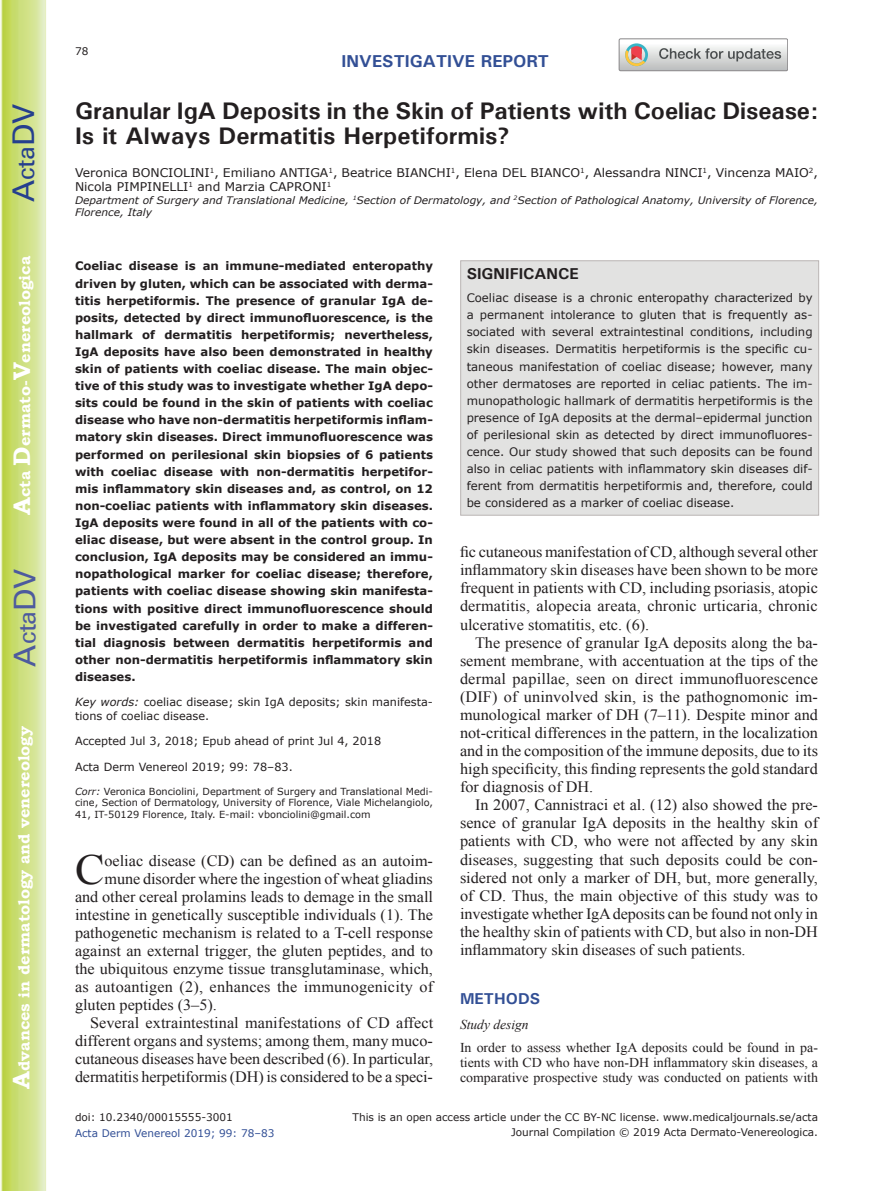
<style>
.page{position:relative;width:893px;height:1191px;background:#fff}
.page>*{position:absolute;margin:0;border:0;box-sizing:border-box;transform-origin:0 0}
.t1{font:42.9px "Times New Roman";color:#231f20}
.t2{font:30px "Univers";color:#4d5a9e}
.t3{font:30px "Univers";color:#253f8e}
.t4{font:700 24px/25.5px "Univers";color:#231f20}
.t5{font:700 17.25px "Univers";color:#324f95}
.t6{font:15.75px/18px "Times New Roman";color:#231f20;text-align:justify}
.t7{font:700 15.75px "Bookman Old Style";color:#fff}
.t8{font:700 15.75px "Univers";color:#231f20}
.t9{font:700 15.75px "Univers";color:#324f95}
.t10{font:13.5px/15px "Times New Roman";color:#231f20;text-align:justify}
.t11{font:italic 13.5px "Times New Roman";color:#231f20}
.t12{font:12px/14.4px "Verdana";color:#231f20}
.t13{font:700 11.7px/17.1px "Verdana";color:#231f20;text-align:justify}
.t14{font:11.7px/17.1px "Verdana";color:#231f20;text-align:justify}
.t15{font:11.25px/13.5px "Verdana";color:#231f20}
.t16{font:10.5px "Verdana";color:#231f20}
.t17{font:10.5px "Verdana";color:#324f95}
.t18{font:italic 10.35px/12.8px "Verdana";color:#231f20}
.t19{font:9.75px/11.7px "Verdana";color:#231f20;text-align:justify}
.s1{font-size:24px}
.s2{font-style:italic}
</style>
<div class="page">
<svg style="left:1px;top:0;width:45px;height:1191px;background:#cfe084"></svg>
<svg style="left:619px;top:39px;width:169px;height:32px"></svg>
<div style="left:460px;top:260px;width:359px;height:255px;background:#e2e2e1;border:1px solid #bab5b4"></div>
<h2 class="t3" style="left:6px;top:202px;width:100px;rotate:-90deg">A<span class="s1">cta</span>DV</h2>
<p class="t7" style="left:15px;top:515px;width:260px;rotate:-90deg"><span class="s1">A</span>cta <span class="s1">D</span>ermato-<span class="s1">V</span>enereologica</p>
<h2 class="t2" style="left:7px;top:666px;width:100px;rotate:-90deg">A<span class="s1">cta</span>DV</h2>
<p class="t7" style="left:15px;top:1088px;width:364px;rotate:-90deg"><span class="s1">A</span>dvances in dermatology and venereology</p>
<p class="t16" style="left:75px;top:44px;width:15px">78</p>
<p class="t5" style="left:342px;top:50px;width:209px">INVESTIGATIVE REPORT</p>
<h3 class="t4" style="left:75px;top:97px;width:745px">Granular IgA Deposits in the Skin of Patients with Coeliac Disease:<br>Is it Always Dermatitis Herpetiformis?</h3>
<p class="t12" style="left:75px;top:165px;width:744px">Veronica BONCIOLINI<sup>1</sup>, Emiliano ANTIGA<sup>1</sup>, Beatrice BIANCHI<sup>1</sup>, Elena DEL BIANCO<sup>1</sup>, Alessandra NINCI<sup>1</sup>, Vincenza MAIO<sup>2</sup>,<br>Nicola PIMPINELLI<sup>1</sup> and Marzia CAPRONI<sup>1</sup></p>
<p class="t18" style="left:75px;top:193px;width:744px">Department of Surgery and Translational Medicine, <sup>1</sup>Section of Dermatology, and <sup>2</sup>Section of Pathological Anatomy, University of Florence,<br>Florence, Italy</p>
<p class="t13" style="left:75px;top:257px;width:359px">Coeliac disease is an immune-mediated enteropathy driven by gluten, which can be associated with derma&shy;titis herpetiformis. The presence of granular IgA de&shy;posits, detected by direct immunofluorescence, is the hallmark of dermatitis herpetiformis; nevertheless, IgA deposits have also been demonstrated in healthy skin of patients with coeliac disease. The main objec&shy;tive of this study was to investigate whether IgA depo&shy;sits could be found in the skin of patients with coeliac disease who have non-dermatitis herpetiformis inflam&shy;matory skin diseases. Direct immunofluorescence was performed on perilesional skin biopsies of 6 patients with coeliac disease with non-dermatitis herpetifor&shy;mis inflammatory skin diseases and, as control, on 12 non-coeliac patients with inflammatory skin diseases.<br>IgA deposits were found in all of the patients with co&shy;eliac disease, but were absent in the control group. In conclusion, IgA deposits may be considered an immu&shy;nopathological marker for coeliac disease; therefore, patients with coeliac disease showing skin manifesta&shy;tions with positive direct immunofluorescence should be investigated carefully in order to make a differen&shy;tial diagnosis between dermatitis herpetiformis and other non-dermatitis herpetiformis inflammatory skin diseases.</p>
<p class="t15" style="left:75px;top:695px;width:359px"><span class="s2">Key words:</span> coeliac disease; skin IgA deposits; skin manifesta&shy;tions of coeliac disease.</p>
<p class="t15" style="left:75px;top:734px;width:308px">Accepted Jul 3, 2018; Epub ahead of print Jul 4, 2018</p>
<p class="t15" style="left:75px;top:760px;width:219px">Acta Derm Venereol 2019; 99: 78–83.</p>
<p class="t19" style="left:75px;top:785px;width:359px"><span class="s2">Corr:</span> Veronica Bonciolini, Department of Surgery and Translational Medi&shy;cine, Section of Dermatology, University of Florence, Viale Michelangiolo, 41, IT-50129 Florence, Italy. E-mail: vbonciolini@gmail.com</p>
<h1 class="t1" style="left:75px;top:841px;width:31px">C</h1>
<p class="t6" style="left:104px;top:851px;width:330px">oeliac disease (CD) can be defined as an autoim-</p>
<p class="t6" style="left:104px;top:869px;width:330px">mune disorder where the ingestion of wheat gliadins</p>
<p class="t6" style="left:75px;top:887px;width:360px">and other cereal prolamins leads to demage in the small</p>
<p class="t6" style="left:75px;top:905px;width:360px">intestine in genetically susceptible individuals (1). The</p>
<p class="t6" style="left:75px;top:923px;width:360px">pathogenetic mechanism is related to a T-cell response</p>
<p class="t6" style="left:75px;top:941px;width:360px">against an external trigger, the gluten peptides, and to</p>
<p class="t6" style="left:75px;top:959px;width:359px">the ubiquitous enzyme tissue transglutaminase, which,</p>
<p class="t6" style="left:75px;top:977px;width:360px">as autoantigen (2), enhances the immunogenicity of</p>
<p class="t6" style="left:75px;top:995px;width:143px">gluten peptides (3–5).</p>
<p class="t6" style="left:90px;top:1013px;width:345px">Several extraintestinal manifestations of CD affect</p>
<p class="t6" style="left:75px;top:1031px;width:359px">different organs and systems; among them, many muco-</p>
<p class="t6" style="left:75px;top:1049px;width:360px">cutaneous diseases have been described (6). In particular,</p>
<p class="t6" style="left:75px;top:1067px;width:359px">dermatitis herpetiformis (DH) is considered to be a speci-</p>
<p class="t8" style="left:467px;top:264px;width:114px">SIGNIFICANCE</p>
<p class="t14" style="left:467px;top:289px;width:348px">Coeliac disease is a chronic enteropathy characterized by a permanent intolerance to gluten that is frequently as&shy;sociated with several extraintestinal conditions, including skin diseases. Dermatitis herpetiformis is the specific cu&shy;taneous manifestation of coeliac disease; however, many other dermatoses are reported in celiac patients. The im&shy;munopathologic hallmark of dermatitis herpetiformis is the presence of IgA deposits at the dermal–epidermal junction of perilesional skin as detected by direct immunofluores&shy;cence. Our study showed that such deposits can be found also in celiac patients with inflammatory skin diseases dif&shy;ferent from dermatitis herpetiformis and, therefore, could be considered as a marker of coeliac disease.</p>
<p class="t6" style="left:460px;top:543px;width:359px">fic cutaneous manifestation of CD, although several other inflammatory skin diseases have been shown to be more frequent in patients with CD, including psoriasis, atopic dermatitis, alopecia areata, chronic urticaria, chronic ulcerative stomatitis, etc. (6).</p>
<p class="t6" style="left:460px;top:633px;width:360px;text-indent:15px">The presence of granular IgA deposits along the ba&shy;sement membrane, with accentuation at the tips of the dermal papillae, seen on direct immunofluorescence (DIF) of uninvolved skin, is the pathognomonic im&shy;munological marker of DH (7–11). Despite minor and not-critical differences in the pattern, in the localization and in the composition of the immune deposits, due to its high specificity, this finding represents the gold standard for diagnosis of DH.</p>
<p class="t6" style="left:460px;top:795px;width:360px;text-indent:15px">In 2007, Cannistraci et al. (12) also showed the pre&shy;sence of granular IgA deposits in the healthy skin of patients with CD, who were not affected by any skin diseases, suggesting that such deposits could be con&shy;sidered not only a marker of DH, but, more generally, of CD. Thus, the main objective of this study was to investigate whether IgA deposits can be found not only in the healthy skin of patients with CD, but also in non-DH inflammatory skin diseases of such patients.</p>
<p class="t9" style="left:460px;top:988px;width:82px">METHODS</p>
<p class="t11" style="left:460px;top:1015px;width:70px">Study design</p>
<p class="t10" style="left:460px;top:1039px;width:359px">In order to assess whether IgA deposits could be found in pa&shy;tients with CD who have non-DH inflammatory skin diseases, a comparative prospective study was conducted on patients with</p>
<p class="t16" style="left:75px;top:1109px;width:159px">doi: 10.2340/00015555-3001</p>
<p class="t17" style="left:75px;top:1125px;width:201px">Acta Derm Venereol 2019; 99: 78–83</p>
<p class="t16" style="left:353px;top:1109px;width:467px">This is an open access article under the CC BY-NC license. www.medicaljournals.se/acta</p>
<p class="t16" style="left:511px;top:1125px;width:308px">Journal Compilation © 2019 Acta Dermato-Venereologica.</p>
</div>
